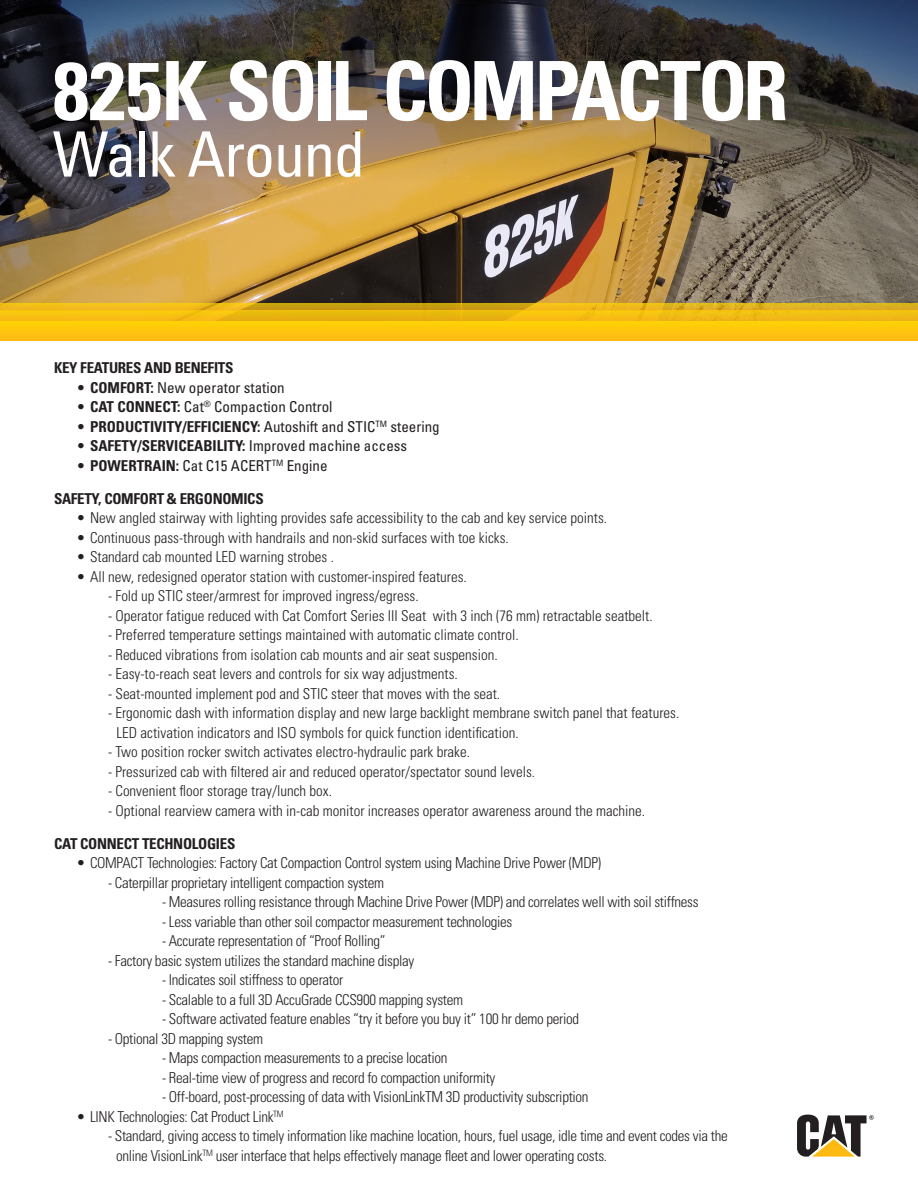
<style>
.page{position:relative;width:918px;height:1188px;background:#fff}
.page>*{position:absolute;margin:0;border:0;box-sizing:border-box;transform-origin:0 0}
.t1{font:700 condensed 81.9px "Univers";letter-spacing:-.04em;color:#fff}
.t2{font:condensed 62.55px "Univers";letter-spacing:-.02em;color:#fff}
.t3{font:300 condensed 15px/19.5px "Univers";color:#231f20}
.t4{font:300 condensed 15px/19.5px "Univers";letter-spacing:-.02em;color:#231f20}
.t5{font:700 condensed 15px "Univers";color:#231f20}
.t6{font:condensed 15px "Univers";color:#231f20}
.t7{font:700 condensed 15px "Univers";letter-spacing:-.02em;color:#231f20}
.s1{font-weight:300}
.s2{font-weight:700}
.s3{font-weight:400}
</style>
<div class="page">
<svg style="left:797px;top:1115px;width:77px;height:42px"></svg>
<img style="left:0;top:181px;width:918px;height:122px">
<svg style="left:0;top:310px;width:918px;height:11px;background:#f1bb11"></svg>
<svg style="left:0;top:303px;width:918px;height:7px;background:#deb018"></svg>
<div style="left:0;top:321px;width:918px;height:21px;background:#fec40e"></div>
<div style="left:0;top:341px;width:918px;height:15px;background:#fff"></div>
<img style="left:0;top:0;width:918px;height:181px">
<p class="t1" style="left:53px;top:41px;width:737px">825K SOIL COMPACTOR</p>
<p class="t2" style="left:53px;top:115px;width:314px">Walk Around</p>
<p class="t7" style="left:54px;top:359px;width:181px">KEY FEATURES AND BENEFITS</p>
<p class="t6" style="left:76px;top:378px;width:210px"><span class="s1">•</span> <span class="s2">COMFORT:</span> New operator station</p>
<p class="t6" style="left:76px;top:398px;width:258px"><span class="s1">•</span> <span class="s2">CAT CONNECT:</span> Cat<sup>®</sup> Compaction Control</p>
<p class="t5" style="left:76px;top:417px;width:365px"><span class="s1">•</span> PRODUCTIVITY/EFFICIENCY: <span class="s3">Autoshift and STIC</span><sup>TM</sup> <span class="s3">steering</span></p>
<p class="t5" style="left:76px;top:437px;width:332px"><span class="s1">•</span> SAFETY/SERVICEABILITY: <span class="s3">Improved machine access</span></p>
<p class="t6" style="left:76px;top:456px;width:253px"><span class="s1">•</span> <span class="s2">POWERTRAIN:</span> Cat C15 ACERT<sup>TM</sup> Engine</p>
<p class="t7" style="left:54px;top:489px;width:211px">SAFETY, COMFORT &amp; ERGONOMICS</p>
<p class="t3" style="left:76px;top:508px;width:532px">• New angled stairway with lighting provides safe accessibility to the cab and key service points.</p>
<p class="t3" style="left:76px;top:528px;width:434px">• Continuous pass-through with handrails and non-skid surfaces with toe kicks.</p>
<p class="t3" style="left:76px;top:547px;width:259px">• Standard cab mounted LED warning strobes .</p>
<p class="t3" style="left:76px;top:567px;width:392px">• All new, redesigned operator station with customer-inspired features.</p>
<p class="t3" style="left:108px;top:586px;width:312px">- Fold up STIC steer/armrest for improved ingress/egress.</p>
<p class="t3" style="left:108px;top:606px;width:546px">- Operator fatigue reduced with Cat Comfort Series III Seat with 3 inch (76 mm) retractable seatbelt.</p>
<p class="t3" style="left:108px;top:625px;width:412px">- Preferred temperature settings maintained with automatic climate control.</p>
<p class="t3" style="left:108px;top:645px;width:391px">- Reduced vibrations from isolation cab mounts and air seat suspension.</p>
<p class="t3" style="left:108px;top:664px;width:351px">- Easy-to-reach seat levers and controls for six way adjustments.</p>
<p class="t3" style="left:108px;top:684px;width:394px">- Seat-mounted implement pod and STIC steer that moves with the seat.</p>
<p class="t3" style="left:116px;top:703px;width:564px;text-indent:-8px">- Ergonomic dash with information display and new large backlight membrane switch panel that features.<br>LED activation indicators and ISO symbols for quick function identification.</p>
<p class="t3" style="left:108px;top:742px;width:364px">- Two position rocker switch activates electro-hydraulic park brake.</p>
<p class="t3" style="left:108px;top:762px;width:429px">- Pressurized cab with filtered air and reduced operator/spectator sound levels.</p>
<p class="t3" style="left:108px;top:781px;width:226px">- Convenient floor storage tray/lunch box.</p>
<p class="t3" style="left:108px;top:801px;width:539px">- Optional rearview camera with in-cab monitor increases operator awareness around the machine.</p>
<p class="t7" style="left:54px;top:834px;width:183px">CAT CONNECT TECHNOLOGIES</p>
<p class="t4" style="left:76px;top:853px;width:526px">• COMPACT Technologies: Factory Cat Compaction Control system using Machine Drive Power (MDP)</p>
<p class="t4" style="left:108px;top:873px;width:278px">- Caterpillar proprietary intelligent compaction system</p>
<p class="t4" style="left:162px;top:892px;width:538px">- Measures rolling resistance through Machine Drive Power (MDP) and correlates well with soil stiffness</p>
<p class="t4" style="left:162px;top:912px;width:352px">- Less variable than other soil compactor measurement technologies</p>
<p class="t4" style="left:162px;top:931px;width:225px">- Accurate representation of “Proof Rolling”</p>
<p class="t4" style="left:108px;top:951px;width:308px">- Factory basic system utilizes the standard machine display</p>
<p class="t4" style="left:162px;top:970px;width:183px">- Indicates soil stiffness to operator</p>
<p class="t4" style="left:162px;top:990px;width:303px">- Scalable to a full 3D AccuGrade CCS900 mapping system</p>
<p class="t4" style="left:162px;top:1009px;width:419px">- Software activated feature enables “try it before you buy it” 100 hr demo period</p>
<p class="t4" style="left:108px;top:1029px;width:157px">- Optional 3D mapping system</p>
<p class="t4" style="left:162px;top:1048px;width:287px">- Maps compaction measurements to a precise location</p>
<p class="t4" style="left:162px;top:1068px;width:335px">- Real-time view of progress and record fo compaction uniformity</p>
<p class="t4" style="left:162px;top:1087px;width:428px">- Off-board, post-processing of data with VisionLinkTM 3D productivity subscription</p>
<p class="t4" style="left:76px;top:1107px;width:209px">• LINK Technologies: Cat Product Link<sup>TM</sup></p>
<p class="t4" style="left:116px;top:1126px;width:613px;text-indent:-8px">- Standard, giving access to timely information like machine location, hours, fuel usage, idle time and event codes via the online VisionLink<sup>TM</sup> user interface that helps effectively manage fleet and lower operating costs.</p>
</div>
